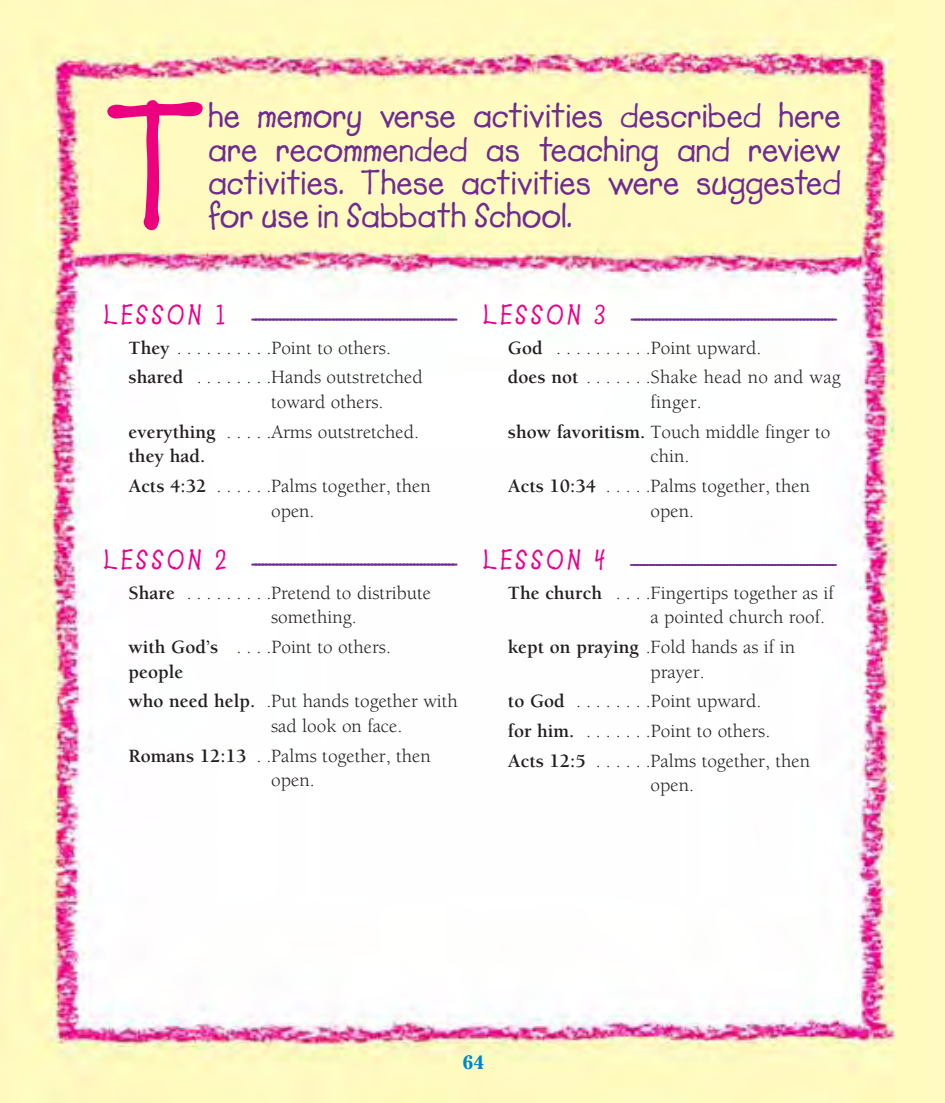
<style>
.page{position:relative;width:945px;height:1103px;background:#fff}
.page>*{position:absolute;margin:0;border:0;box-sizing:border-box;transform-origin:0 0}
.t1{font:180.78px "Lemonade ICG Bold";color:#ed0080}
.t2{font:35px/33.2px "Lemonade ICG Bold";letter-spacing:-.005em;color:#6f2b91;text-align:justify}
.t3{font:19.25px/29.8px "Berkeley";color:#231f20}
.t4{font:700 19.25px "Times New Roman";color:#6f2b91}
.t5{font:700 19.25px "Cheltenham";color:#0086cc}
.t6{font:700 17.5px "Times New Roman";color:#6f2b91}
.s1{font-family:"Lemonade ICG Bold";font-weight:400;font-size:28px;color:#ec008c}
.s2{font-weight:700}
</style>
<div class="page">
<img style="left:0;top:0;width:945px;height:1102px">
<h1 class="t1" style="left:103px;top:102px;width:107px">T</h1>
<h2 class="t2" style="left:208px;top:104px;width:634px">he memory verse activities described here are recommended as teaching and review activities. These activities were suggested for use in Sabbath School.</h2>
<p class="t4" style="left:103px;top:311px;width:356px"><span class="s1">L E S S O N 1</span> ----------------------------------------------------------</p>
<p class="t3" style="left:129px;top:334px;width:296px"><span class="s2">They</span> . . . . . . . . . .Point to others. <span class="s2">shared</span> . . . . . . . .Hands outstretched</p>
<p class="t3" style="left:129px;top:389px;width:292px;text-indent:143px">toward others. <span class="s2">everything</span> . . . . .Arms outstretched.</p>
<p class="t3" style="left:129px;top:443px;width:304px"><span class="s2">they had.<br>Acts 4:32</span> . . . . . .Palms together, then</p>
<p class="t3" style="left:271px;top:497px;width:45px">open.</p>
<p class="t4" style="left:103px;top:556px;width:356px"><span class="s1">L E S S O N 2</span> ----------------------------------------------------------</p>
<p class="t3" style="left:271px;top:582px;width:161px;line-height:24.5px;text-indent:-143px"><span class="s2">Share</span> . . . . . . . . .Pretend to distribute something.</p>
<p class="t3" style="left:129px;top:636px;width:264px;line-height:24.5px"><span class="s2">with God’s</span> . . . .Point to others. <span class="s2">people</span></p>
<p class="t3" style="left:271px;top:690px;width:188px;line-height:24.5px;text-indent:-143px"><span class="s2">who need help.</span> .Put hands together with sad look on face.</p>
<p class="t3" style="left:271px;top:745px;width:161px;line-height:24.5px;text-indent:-143px"><span class="s2">Romans 12:13</span> . .Palms together, then open.</p>
<p class="t4" style="left:483px;top:311px;width:356px"><span class="s1">L E S S O N 3</span> ----------------------------------------------------------</p>
<p class="t3" style="left:508px;top:334px;width:334px"><span class="s2">God</span> . . . . . . . . . .Point upward.<br><span class="s2">does not</span> . . . . . . .Shake head no and wag</p>
<p class="t3" style="left:508px;top:389px;width:324px;text-indent:143px">finger.<br><span class="s2">show favoritism.</span> Touch middle finger to</p>
<p class="t3" style="left:508px;top:443px;width:304px;text-indent:143px">chin.<br><span class="s2">Acts 10:34</span> . . . . .Palms together, then</p>
<p class="t3" style="left:651px;top:497px;width:45px">open.</p>
<p class="t6" style="left:483px;top:557px;width:356px"><span class="s1">L E S S O N 4</span> ----------------------------------------------------------------</p>
<p class="t3" style="left:651px;top:582px;width:185px;line-height:24.5px;text-indent:-143px"><span class="s2">The church</span> . . . .Fingertips together as if a pointed church roof.</p>
<p class="t3" style="left:651px;top:636px;width:146px;line-height:24.5px;text-indent:-143px"><span class="s2">kept on praying</span> .Fold hands as if in prayer.</p>
<p class="t3" style="left:508px;top:688px;width:304px"><span class="s2">to God</span> . . . . . . . .Point upward.<br><span class="s2">for him.</span> . . . . . . .Point to others.<br><span class="s2">Acts 12:5</span> . . . . . .Palms together, then</p>
<p class="t3" style="left:651px;top:772px;width:45px">open.</p>
<p class="t5" style="left:463px;top:1049px;width:23px">64</p>
<p class="t5" style="left:463px;top:1055px;width:23px">64</p>
</div>
